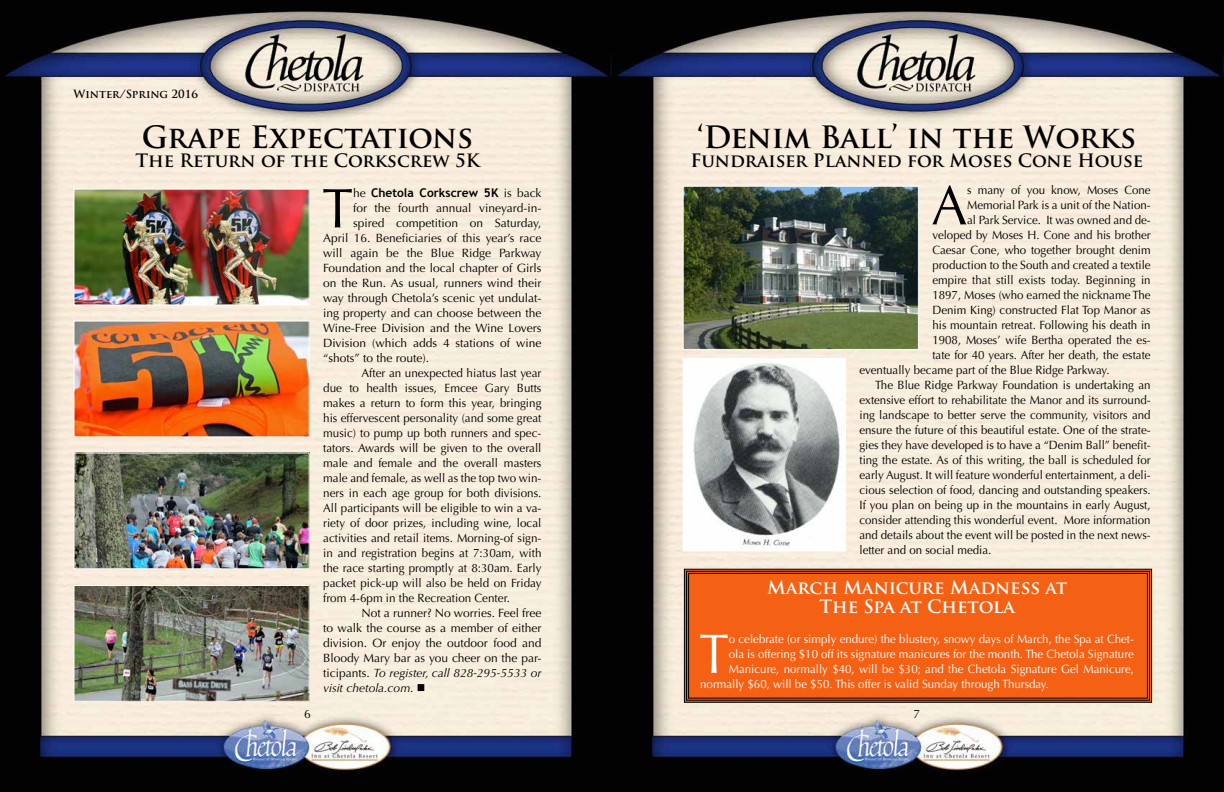
<style>
.page{position:relative;width:1224px;height:792px;background:#fff}
.page>*{position:absolute;margin:0;border:0;box-sizing:border-box;transform-origin:0 0}
.t1{font:55.8px "Optima";color:#000;scale:.96 1}
.t2{font:55.8px "Optima";color:#000}
.t3{font:55.8px "Optima";color:#fff;scale:.96 1}
.t4{font:700 30px "Trajan Pro";color:#000}
.t5{font:700 18px "Trajan Pro";color:#000}
.t6{font:700 18px/19px "Trajan Pro";color:#fff;text-align:center}
.t7{font:12px "Optima";color:#000}
.t8{font:12px "Optima";color:#000;scale:.96 1}
.t9{font:12px "Optima";color:#fff;scale:.96 1}
.t10{font:italic 12px "Optima";color:#000}
.t11{font:700 12px "Trebuchet MS";color:#000}
.t12{font:700 11px "Trajan Pro";color:#000}
.s1{font-family:"Optima";font-weight:400}
.s2{font-style:normal}
</style>
<div class="page">
<img style="left:0;top:0;width:1224px;height:792px">
<img style="left:76px;top:191px;width:232px;height:112px">
<div style="left:74px;top:189px;width:236px;height:116px;border:1px solid #fff"></div>
<img style="left:76px;top:587px;width:232px;height:113px">
<div style="left:74px;top:585px;width:236px;height:117px;border:1px solid #fff"></div>
<img style="left:76px;top:454px;width:232px;height:113px">
<div style="left:74px;top:452px;width:236px;height:117px;border:1px solid #fff"></div>
<img style="left:76px;top:323px;width:232px;height:112px">
<div style="left:74px;top:321px;width:236px;height:116px;border:1px solid #fff"></div>
<div style="left:684px;top:568px;width:468px;height:135px;background:#f46114"></div>
<div style="left:686px;top:571px;width:464px;height:130px;border:1px solid #000"></div>
<div style="left:688px;top:573px;width:460px;height:126px;border:1px solid #000"></div>
<img style="left:685px;top:188px;width:232px;height:160px">
<div style="left:683px;top:186px;width:236px;height:164px;border:1px solid #fff"></div>
<img style="left:685px;top:360px;width:159px;height:189px">
<p class="t12" style="left:74px;top:87px;width:126px">Winter/Spring 2016</p>
<h2 class="t4" style="left:142px;top:119px;width:333px">Grape Expectations</h2>
<h3 class="t5" style="left:135px;top:149px;width:346px">The Return of the Corkscrew 5K</h3>
<h1 class="t2" style="left:322px;top:176px;width:33px">T</h1>
<p class="t11" style="left:353px;top:186px;width:190px"><span class="s1">he</span> Chetola Corkscrew 5K <span class="s1">is back</span></p>
<p class="t7" style="left:353px;top:201px;width:190px">for the fourth annual vineyard-in-</p>
<p class="t7" style="left:353px;top:216px;width:190px">spired competition on Saturday,</p>
<p class="t7" style="left:323px;top:231px;width:220px">April 16. Beneficiaries of this year’s race</p>
<p class="t7" style="left:323px;top:246px;width:220px">will again be the Blue Ridge Parkway</p>
<p class="t7" style="left:323px;top:261px;width:220px">Foundation and the local chapter of Girls</p>
<p class="t7" style="left:323px;top:276px;width:220px">on the Run. As usual, runners wind their</p>
<p class="t7" style="left:323px;top:291px;width:220px">way through Chetola’s scenic yet undulat-</p>
<p class="t7" style="left:323px;top:306px;width:220px">ing property and can choose between the</p>
<p class="t7" style="left:323px;top:321px;width:220px">Wine-Free Division and the Wine Lovers</p>
<p class="t7" style="left:323px;top:336px;width:220px">Division (which adds 4 stations of wine</p>
<p class="t7" style="left:323px;top:351px;width:108px">“shots” to the route).</p>
<p class="t7" style="left:362px;top:366px;width:181px">After an unexpected hiatus last year</p>
<p class="t7" style="left:323px;top:381px;width:220px">due to health issues, Emcee Gary Butts</p>
<p class="t7" style="left:323px;top:396px;width:220px">makes a return to form this year, bringing</p>
<p class="t7" style="left:323px;top:411px;width:220px">his effervescent personality (and some great</p>
<p class="t7" style="left:323px;top:426px;width:220px">music) to pump up both runners and spec-</p>
<p class="t7" style="left:323px;top:441px;width:220px">tators. Awards will be given to the overall</p>
<p class="t7" style="left:323px;top:456px;width:220px">male and female and the overall masters</p>
<p class="t7" style="left:323px;top:471px;width:220px">male and female, as well as the top two win-</p>
<p class="t7" style="left:323px;top:486px;width:220px">ners in each age group for both divisions.</p>
<p class="t7" style="left:323px;top:501px;width:220px">All participants will be eligible to win a va-</p>
<p class="t7" style="left:323px;top:516px;width:220px">riety of door prizes, including wine, local</p>
<p class="t7" style="left:323px;top:531px;width:220px">activities and retail items. Morning-of sign-</p>
<p class="t7" style="left:323px;top:546px;width:220px">in and registration begins at 7:30am, with</p>
<p class="t7" style="left:323px;top:561px;width:220px">the race starting promptly at 8:30am. Early</p>
<p class="t7" style="left:323px;top:576px;width:220px">packet pick-up will also be held on Friday</p>
<p class="t7" style="left:323px;top:591px;width:188px">from 4-6pm in the Recreation Center.</p>
<p class="t7" style="left:362px;top:606px;width:181px">Not a runner? No worries. Feel free</p>
<p class="t7" style="left:323px;top:621px;width:220px">to walk the course as a member of either</p>
<p class="t7" style="left:323px;top:636px;width:220px">division. Or enjoy the outdoor food and</p>
<p class="t7" style="left:323px;top:651px;width:220px">Bloody Mary bar as you cheer on the par-</p>
<p class="t10" style="left:323px;top:666px;width:220px"><span class="s2">ticipants.</span> To register, call 828-295-5533 or</p>
<p class="t10" style="left:323px;top:681px;width:104px">visit chetola.com<span class="s2">.</span> ■</p>
<h2 class="t4" style="left:697px;top:119px;width:440px">‘Denim Ball’ in the Works</h2>
<h3 class="t5" style="left:690px;top:149px;width:454px">Fundraiser Planned for Moses Cone House</h3>
<h1 class="t1" style="left:931px;top:173px;width:39px">A</h1>
<p class="t8" style="left:967px;top:183px;width:193px">s many of you know, Moses Cone</p>
<p class="t8" style="left:967px;top:198px;width:193px">Memorial Park is a unit of the Nation-</p>
<p class="t8" style="left:967px;top:213px;width:193px">al Park Service. It was owned and de-</p>
<p class="t8" style="left:932px;top:228px;width:229px">veloped by Moses H. Cone and his brother</p>
<p class="t8" style="left:932px;top:243px;width:229px">Caesar Cone, who together brought denim</p>
<p class="t8" style="left:932px;top:258px;width:229px">production to the South and created a textile</p>
<p class="t8" style="left:932px;top:273px;width:229px">empire that still exists today. Beginning in</p>
<p class="t8" style="left:932px;top:288px;width:229px">1897, Moses (who earned the nickname The</p>
<p class="t8" style="left:932px;top:303px;width:229px">Denim King) constructed Flat Top Manor as</p>
<p class="t8" style="left:932px;top:318px;width:229px">his mountain retreat. Following his death in</p>
<p class="t8" style="left:932px;top:333px;width:229px">1908, Moses’ wife Bertha operated the es-</p>
<p class="t8" style="left:932px;top:348px;width:229px">tate for 40 years. After her death, the estate</p>
<p class="t8" style="left:860px;top:363px;width:262px">eventually became part of the Blue Ridge Parkway.</p>
<p class="t8" style="left:875px;top:378px;width:289px">The Blue Ridge Parkway Foundation is undertaking an</p>
<p class="t8" style="left:860px;top:393px;width:305px">extensive effort to rehabilitate the Manor and its surround-</p>
<p class="t8" style="left:860px;top:408px;width:305px">ing landscape to better serve the community, visitors and</p>
<p class="t8" style="left:860px;top:423px;width:305px">ensure the future of this beautiful estate. One of the strate-</p>
<p class="t8" style="left:860px;top:438px;width:305px">gies they have developed is to have a “Denim Ball” benefit-</p>
<p class="t8" style="left:860px;top:453px;width:305px">ting the estate. As of this writing, the ball is scheduled for</p>
<p class="t8" style="left:860px;top:468px;width:305px">early August. It will feature wonderful entertainment, a deli-</p>
<p class="t8" style="left:860px;top:483px;width:305px">cious selection of food, dancing and outstanding speakers.</p>
<p class="t8" style="left:860px;top:498px;width:305px">If you plan on being up in the mountains in early August,</p>
<p class="t8" style="left:860px;top:513px;width:305px">consider attending this wonderful event. More information</p>
<p class="t8" style="left:860px;top:528px;width:305px">and details about the event will be posted in the next news-</p>
<p class="t8" style="left:860px;top:543px;width:139px">letter and on social media.</p>
<h3 class="t6" style="left:767px;top:578px;width:302px">March Manicure Madness at<br>The Spa at Chetola</h3>
<h1 class="t3" style="left:699px;top:622px;width:33px">T</h1>
<p class="t9" style="left:729px;top:632px;width:423px">o celebrate (or simply endure) the blustery, snowy days of March, the Spa at Chet-</p>
<p class="t9" style="left:729px;top:647px;width:423px">ola is offering $10 off its signature manicures for the month. The Chetola Signature</p>
<p class="t9" style="left:729px;top:662px;width:423px">Manicure, normally $40, will be $30; and the Chetola Signature Gel Manicure,</p>
<p class="t9" style="left:700px;top:677px;width:365px">normally $60, will be $50. This offer is valid Sunday through Thursday.</p>
<p class="t7" style="left:304px;top:707px;width:8px">6</p>
<p class="t7" style="left:913px;top:707px;width:8px">7</p>
</div>
